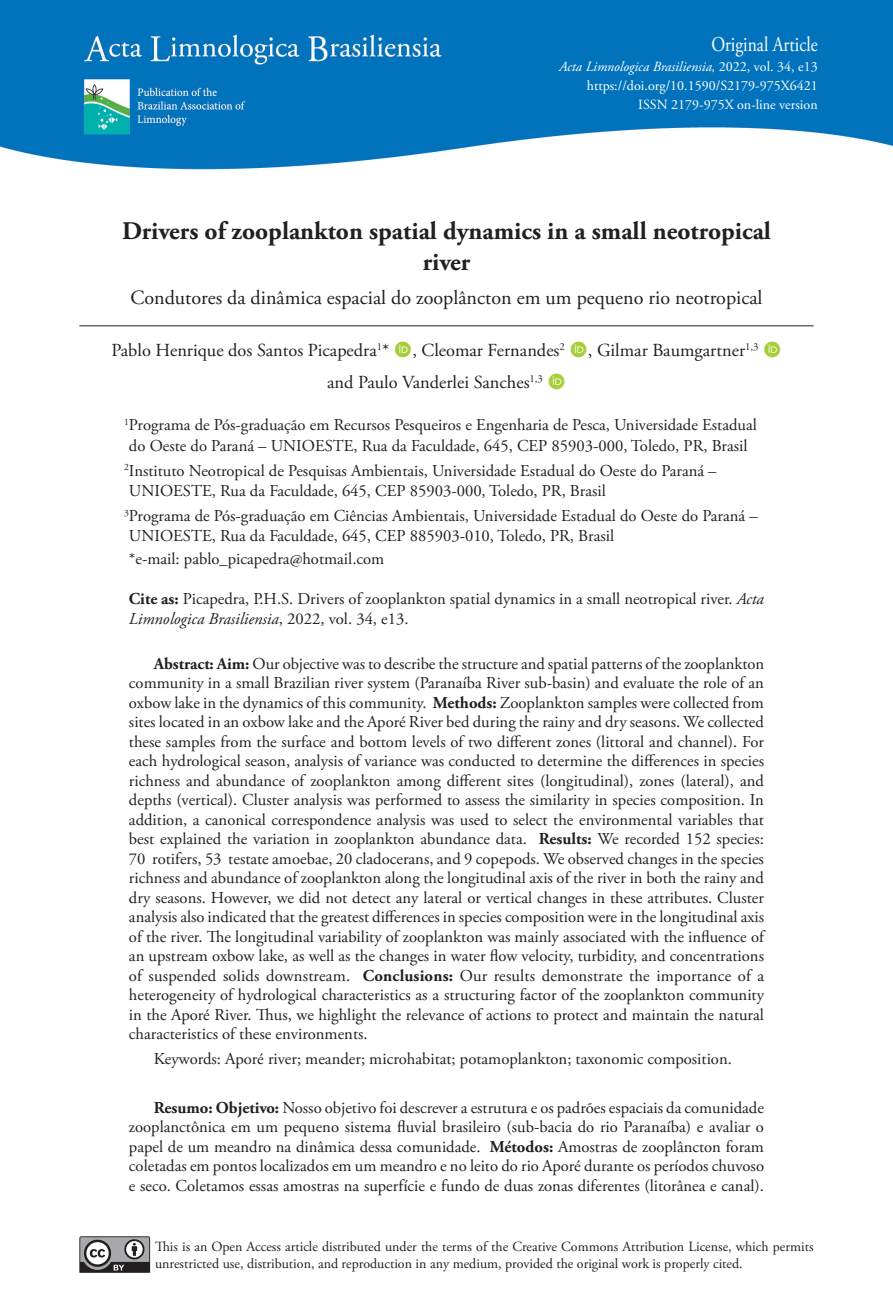
<style>
.page{position:relative;width:893px;height:1315px;background:#fff}
.page>*{position:absolute;margin:0;border:0;box-sizing:border-box;transform-origin:0 0}
.ArticleTitle{font:700 25.38px/30.6px "Adobe Garamond Pro";color:#231f20;text-align:center}
.t1{font:21px "Adobe Garamond Pro";color:#fff;scale:.83 1}
.ArticleTitle-Trans1{font:20.12px "Adobe Garamond Pro";color:#231f20}
.Authors{font:18.38px "Adobe Garamond Pro";color:#231f20}
.Abstract{font:16.62px/19.4px "Adobe Garamond Pro";color:#231f20;text-align:justify}
.Affiliations{font:16.62px/20.1px "Adobe Garamond Pro";color:#231f20}
.Abstract-Trans1{font:16.62px/19.4px "Adobe Garamond Pro";color:#231f20;text-align:justify}
.HowToCite{font:16.62px/20.1px "Adobe Garamond Pro";color:#231f20}
.Keywords{font:16.62px "Adobe Garamond Pro";color:#231f20}
.Correspondence{font:16.62px "Adobe Garamond Pro";color:#231f20}
.LicenseParaAlt{font:14px/16.8px "Adobe Garamond Pro";color:#231f20}
.t2{font:14px/19.2px "Adobe Garamond Pro";color:#fff;text-align:right}
.s1{font-style:italic}
.s2{font-weight:700}
</style>
<div class="page">
<img style="left:0;top:0;width:893px;height:170px">
<svg style="left:79px;top:1236px;width:71px;height:36px"></svg>
<hr style="left:79px;top:325px;width:735px;height:1px;background:#231f20">
<p class="t1" style="left:711px;top:32px;width:130px">Original Article</p>
<p class="t2" style="left:559px;top:57px;width:260px"><span class="s1">Acta Limnologica Brasiliensia,</span> 2022, vol. 34, e13 https://doi.org/10.1590/S2179-975X6421<br>ISSN 2179-975X on-line version</p>
<p class="ArticleTitle" style="left:122px;top:216px;width:650px">Drivers of zooplankton spatial dynamics in a small neotropical river</p>
<p class="ArticleTitle-Trans1" style="left:130px;top:286px;width:634px">Condutores da dinâmica espacial do zooplâncton em um pequeno rio neotropical</p>
<p class="Authors" style="left:112px;top:339px;width:279px">Pablo Henrique dos Santos Picapedra<sup>1</sup>*</p>
<p class="Authors" style="left:412px;top:339px;width:154px">, Cleomar Fernandes<sup>2</sup></p>
<p class="Authors" style="left:588px;top:339px;width:172px">, Gilmar Baumgartner<sup>1,3</sup></p>
<p class="Authors" style="left:327px;top:371px;width:217px">and Paulo Vanderlei Sanches<sup>1,3</sup></p>
<p class="Affiliations" style="left:124px;top:415px;width:634px"><sup>1</sup>Programa de Pós-graduação em Recursos Pesqueiros e Engenharia de Pesca, Universidade Estadual do Oeste do Paraná – UNIOESTE, Rua da Faculdade, 645, CEP 85903-000, Toledo, PR, Brasil</p>
<p class="Affiliations" style="left:124px;top:461px;width:594px"><sup>2</sup>Instituto Neotropical de Pesquisas Ambientais, Universidade Estadual do Oeste do Paraná –<br>UNIOESTE, Rua da Faculdade, 645, CEP 85903-000, Toledo, PR, Brasil</p>
<p class="Affiliations" style="left:124px;top:506px;width:635px"><sup>3</sup>Programa de Pós-graduação em Ciências Ambientais, Universidade Estadual do Oeste do Paraná –<br>UNIOESTE, Rua da Faculdade, 645, CEP 885903-010, Toledo, PR, Brasil</p>
<p class="Correspondence" style="left:129px;top:549px;width:257px">*e-mail: pablo_picapedra@hotmail.com</p>
<p class="HowToCite" style="left:129px;top:589px;width:636px"><span class="s2">Cite as:</span> Picapedra, P.H.S. Drivers of zooplankton spatial dynamics in a small neotropical river. <span class="s1">Acta<br>Limnologica Brasiliensia</span>, 2022, vol. 34, e13.</p>
<p class="Abstract" style="left:129px;top:654px;width:637px;text-indent:25px"><span class="s2">Abstract: Aim:</span> Our objective was to describe the structure and spatial patterns of the zooplankton community in a small Brazilian river system (Paranaíba River sub-basin) and evaluate the role of an oxbow lake in the dynamics of this community. <span class="s2">Methods:</span> Zooplankton samples were collected from sites located in an oxbow lake and the Aporé River bed during the rainy and dry seasons. We collected these samples from the surface and bottom levels of two different zones (littoral and channel). For each hydrological season, analysis of variance was conducted to determine the differences in species richness and abundance of zooplankton among different sites (longitudinal), zones (lateral), and depths (vertical). Cluster analysis was performed to assess the similarity in species composition. In addition, a canonical correspondence analysis was used to select the environmental variables that best explained the variation in zooplankton abundance data. <span class="s2">Results:</span> We recorded 152 species:<br>70 rotifers, 53 testate amoebae, 20 cladocerans, and 9 copepods. We observed changes in the species richness and abundance of zooplankton along the longitudinal axis of the river in both the rainy and dry seasons. However, we did not detect any lateral or vertical changes in these attributes. Cluster analysis also indicated that the greatest differences in species composition were in the longitudinal axis of the river. The longitudinal variability of zooplankton was mainly associated with the influence of an upstream oxbow lake, as well as the changes in water flow velocity, turbidity, and concentrations of suspended solids downstream. <span class="s2">Conclusions:</span> Our results demonstrate the importance of a heterogeneity of hydrological characteristics as a structuring factor of the zooplankton community in the Aporé River. Thus, we highlight the relevance of actions to protect and maintain the natural characteristics of these environments.</p>
<p class="Keywords" style="left:154px;top:1048px;width:580px">Keywords: Aporé river; meander; microhabitat; potamoplankton; taxonomic composition.</p>
<p class="Abstract-Trans1" style="left:129px;top:1098px;width:637px;text-indent:25px"><span class="s2">Resumo: Objetivo:</span> Nosso objetivo foi descrever a estrutura e os padrões espaciais da comunidade zooplanctônica em um pequeno sistema fluvial brasileiro (sub-bacia do rio Paranaíba) e avaliar o papel de um meandro na dinâmica dessa comunidade. <span class="s2">Métodos:</span> Amostras de zooplâncton foram coletadas em pontos localizados em um meandro e no leito do rio Aporé durante os períodos chuvoso e seco. Coletamos essas amostras na superfície e fundo de duas zonas diferentes (litorânea e canal).</p>
<p class="LicenseParaAlt" style="left:155px;top:1238px;width:660px">This is an Open Access article distributed under the terms of the Creative Commons Attribution License, which permits unrestricted use, distribution, and reproduction in any medium, provided the original work is properly cited.</p>
</div>
